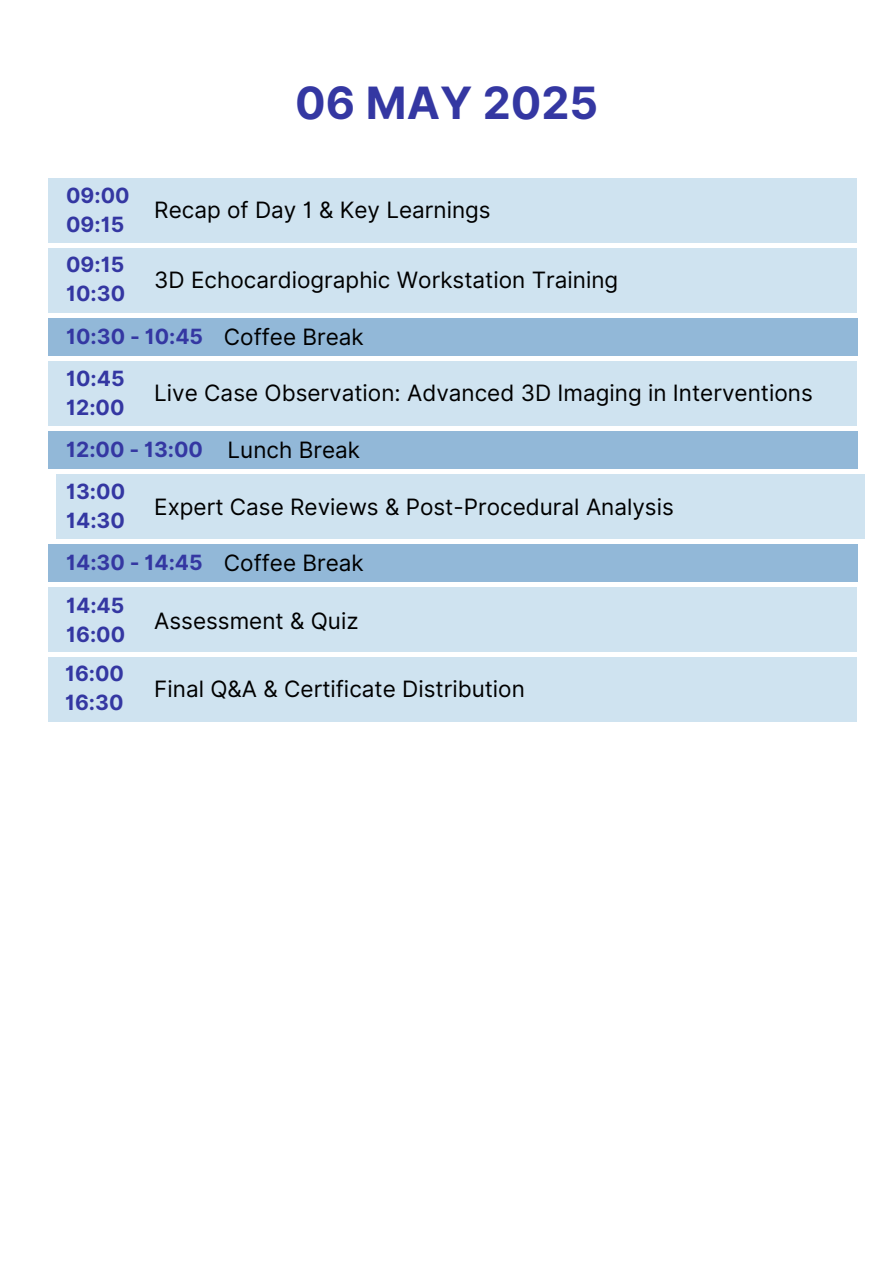
<style>
.page{position:relative;width:894px;height:1264px;background:#fff}
.page>*{position:absolute;margin:0;border:0;box-sizing:border-box;transform-origin:0 0}
.t1{font:700 44.55px "Inter";color:#3437a2}
.t2{font:22.5px "Inter";color:#000}
.t3{font:700 21px/29.2px "Inter";color:#3437a2}
</style>
<div class="page">
<div style="left:48px;top:318px;width:809px;height:37px;background:#92b8d8"></div>
<div style="left:48px;top:248px;width:808px;height:64px;background:#cfe3f0"></div>
<div style="left:48px;top:178px;width:808px;height:65px;background:#cfe3f0"></div>
<div style="left:48px;top:361px;width:808px;height:64px;background:#cfe3f0"></div>
<div style="left:56px;top:474px;width:808px;height:64px;background:#cfe3f0"></div>
<div style="left:48px;top:587px;width:808px;height:64px;background:#cfe3f0"></div>
<div style="left:48px;top:657px;width:808px;height:64px;background:#cfe3f0"></div>
<div style="left:48px;top:431px;width:809px;height:37px;background:#92b8d8"></div>
<div style="left:48px;top:544px;width:809px;height:37px;background:#92b8d8"></div>
<h1 class="t1" style="left:295px;top:76px;width:304px">06 MAY 2025</h1>
<p class="t3" style="left:66px;top:180px;width:65px">09:00<br>09:15</p>
<h2 class="t3" style="left:66px;top:250px;width:60px">09:15<br>10:30</h2>
<h2 class="t2" style="left:154px;top:197px;width:338px">Recap of Day 1 &amp; Key Learnings</h2>
<p class="t2" style="left:154px;top:266px;width:465px">3D Echocardiographic Workstation Training</p>
<h2 class="t3" style="left:66px;top:321px;width:138px">10:30 - 10:45</h2>
<p class="t2" style="left:224px;top:323px;width:141px">Coffee Break</p>
<h2 class="t3" style="left:66px;top:364px;width:60px">10:45<br>12:00</h2>
<p class="t2" style="left:154px;top:379px;width:659px">Live Case Observation: Advanced 3D Imaging in Interventions</p>
<h2 class="t3" style="left:66px;top:434px;width:138px">12:00 - 13:00</h2>
<p class="t2" style="left:227px;top:436px;width:134px">Lunch Break</p>
<h2 class="t3" style="left:66px;top:477px;width:60px">13:00<br>14:30</h2>
<p class="t2" style="left:154px;top:493px;width:521px">Expert Case Reviews &amp; Post-Procedural Analysis</p>
<h2 class="t3" style="left:66px;top:548px;width:138px">14:30 - 14:45</h2>
<p class="t2" style="left:224px;top:549px;width:141px">Coffee Break</p>
<h2 class="t3" style="left:66px;top:591px;width:60px">14:45<br>16:00</h2>
<p class="t3" style="left:65px;top:659px;width:60px">16:00<br>16:30</p>
<p class="t2" style="left:154px;top:607px;width:206px">Assessment &amp; Quiz</p>
<h2 class="t2" style="left:154px;top:675px;width:372px">Final Q&amp;A &amp; Certificate Distribution</h2>
</div>
